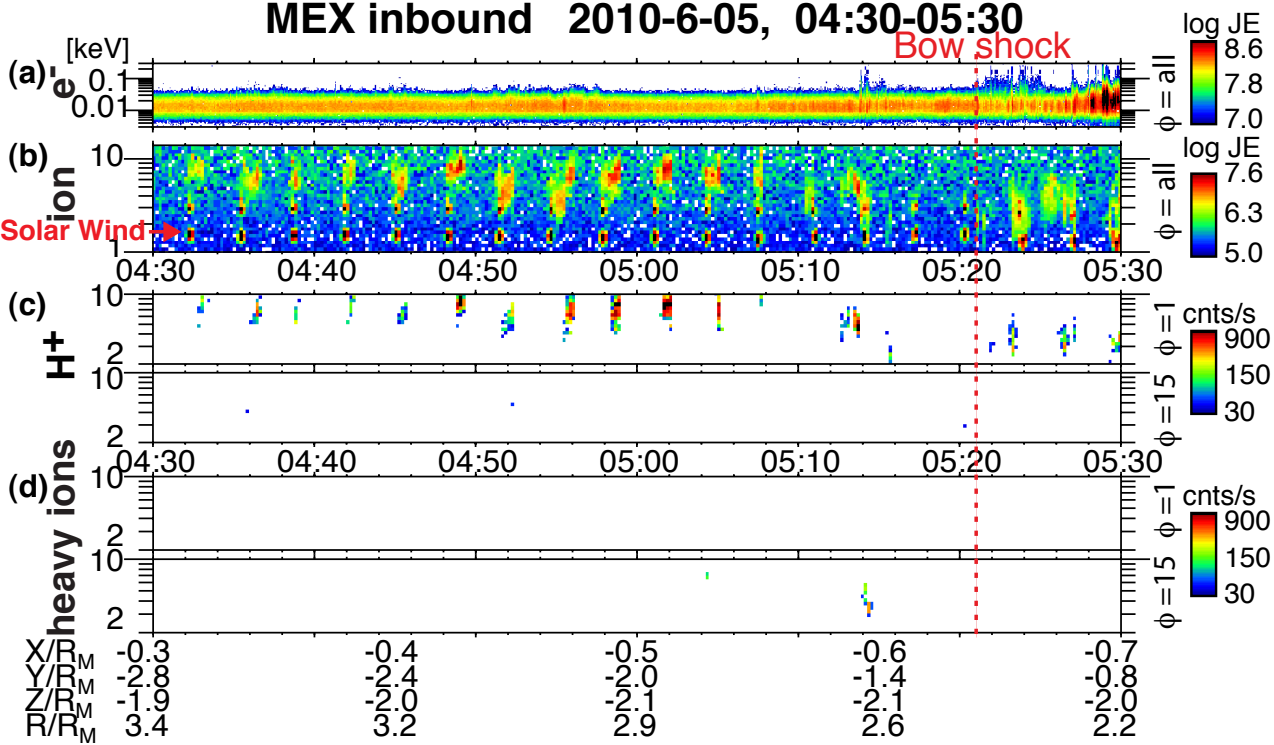
<style>
.page{position:relative;width:1274px;height:745px;background:#fff}
.page>*{position:absolute;margin:0;border:0;box-sizing:border-box;transform-origin:0 0}
.t1{font:700 42px "Helvetica";color:#000}
.t2{font:700 38.5px "Helvetica";color:#231f20}
.t3{font:700 38.5px "Helvetica";color:#000}
.t4{font:36.75px "Helvetica";color:#e62026}
.t5{font:31.5px/24.5px "Helvetica";letter-spacing:.01em;color:#000;text-align:justify}
.t6{font:31.5px "Myriad";color:#000}
.t7{font:700 31.5px "Helvetica";color:#000}
.t8{font:28px/24.8px "Helvetica";color:#000}
.t9{font:700 28px "Helvetica";color:#ed1c26}
</style>
<div class="page">
<svg style="left:1192px;top:175px;width:22px;height:80px;background:#75844f"></svg>
<div style="left:1189px;top:172px;width:28px;height:86px;border:2px solid #000"></div>
<svg style="left:1192px;top:43px;width:22px;height:79px;background:#76854f"></svg>
<div style="left:1189px;top:40px;width:28px;height:85px;border:2px solid #000"></div>
<svg style="left:1192px;top:514px;width:22px;height:79px;background:#75854d"></svg>
<div style="left:1189px;top:511px;width:28px;height:85px;border:2px solid #000"></div>
<svg style="left:1192px;top:332px;width:22px;height:80px;background:#74844e"></svg>
<div style="left:1189px;top:329px;width:28px;height:86px;border:2px solid #000"></div>
<img style="left:154px;top:64px;width:965px;height:62px">
<svg style="left:1121px;top:78px;width:28px;height:24px"></svg>
<hr style="left:1120px;top:109px;width:29px;height:2px;background:#000">
<hr style="left:1119px;top:63px;width:2px;height:64px;background:#000">
<svg style="left:124px;top:78px;width:28px;height:24px"></svg>
<hr style="left:124px;top:109px;width:29px;height:2px;background:#000">
<hr style="left:152px;top:63px;width:2px;height:64px;background:#000">
<svg style="left:1119px;top:58px;width:16px;height:12px"></svg>
<svg style="left:138px;top:58px;width:16px;height:12px"></svg>
<hr style="left:153px;top:62px;width:967px;height:2px;background:#000">
<svg style="left:1119px;top:111px;width:16px;height:21px"></svg>
<svg style="left:138px;top:111px;width:16px;height:21px"></svg>
<hr style="left:153px;top:126px;width:967px;height:2px;background:#000">
<svg style="left:123px;top:289px;width:1027px;height:77px"></svg>
<svg style="left:123px;top:366px;width:1027px;height:82px"></svg>
<svg style="left:124px;top:471px;width:1027px;height:85px"></svg>
<img style="left:155px;top:559px;width:964px;height:72px">
<hr style="left:153px;top:631px;width:967px;height:2px;background:#000">
<hr style="left:153px;top:558px;width:967px;height:1px;background:#000">
<svg style="left:124px;top:554px;width:31px;height:83px"></svg>
<img style="left:154px;top:146px;width:965px;height:105px">
<svg style="left:1121px;top:162px;width:14px;height:18px"></svg>
<svg style="left:1121px;top:186px;width:14px;height:2px"></svg>
<svg style="left:1121px;top:195px;width:14px;height:2px"></svg>
<svg style="left:1121px;top:206px;width:14px;height:2px"></svg>
<svg style="left:1121px;top:223px;width:14px;height:2px"></svg>
<hr style="left:1120px;top:158px;width:29px;height:2px;background:#000">
<hr style="left:1120px;top:251px;width:29px;height:2px;background:#000">
<hr style="left:1119px;top:145px;width:2px;height:107px;background:#000">
<svg style="left:138px;top:162px;width:14px;height:18px"></svg>
<svg style="left:138px;top:186px;width:14px;height:2px"></svg>
<svg style="left:138px;top:195px;width:14px;height:2px"></svg>
<svg style="left:138px;top:206px;width:14px;height:2px"></svg>
<svg style="left:138px;top:223px;width:14px;height:2px"></svg>
<hr style="left:124px;top:158px;width:29px;height:2px;background:#000">
<hr style="left:124px;top:251px;width:29px;height:2px;background:#000">
<hr style="left:152px;top:145px;width:2px;height:107px;background:#000">
<hr style="left:153px;top:144px;width:967px;height:2px;background:#000">
<hr style="left:153px;top:251px;width:967px;height:2px;background:#000">
<svg style="left:974px;top:54px;width:3px;height:583px"></svg>
<hr style="left:149px;top:230px;width:17px;height:3px;background:#ed1c26">
<svg style="left:163px;top:221px;width:18px;height:21px"></svg>
<svg style="left:1119px;top:554px;width:32px;height:83px"></svg>
<h1 class="t1" style="left:265px;top:-16px;width:760px">MEX inbound 2010-6-05, 04:30-05:30</h1>
<p class="t8" style="left:66px;top:36px;width:65px">[keV]</p>
<p class="t4" style="left:893px;top:17px;width:179px">Bow shock</p>
<p class="t5" style="left:71px;top:68px;width:63px;line-height:26.2px;text-align:center">0.1<br>0.01</p>
<p class="t5" style="left:89px;top:143px;width:37px">10</p>
<p class="t7" style="left:8px;top:46px;width:40px">(a)</p>
<p class="t2" style="left:25px;top:99px;width:36px;rotate:-90deg">e-</p>
<p class="t7" style="left:8px;top:129px;width:42px">(b)</p>
<p class="t2" style="left:30px;top:223px;width:59px;rotate:-90deg">ion</p>
<p class="t9" style="left:0;top:207px;width:147px">Solar Wind</p>
<p class="t5" style="left:107px;top:234px;width:19px">1</p>
<p class="t6" style="left:1148px;top:109px;width:57px;rotate:-90deg">= all</p>
<p class="t6" style="left:1148px;top:217px;width:57px;rotate:-90deg">= all</p>
<p class="t5" style="left:116px;top:259px;width:81px">04:30</p>
<p class="t5" style="left:277px;top:259px;width:81px">04:40</p>
<p class="t5" style="left:438px;top:259px;width:81px">04:50</p>
<p class="t5" style="left:599px;top:259px;width:81px">05:00</p>
<p class="t5" style="left:760px;top:259px;width:81px">05:10</p>
<p class="t5" style="left:922px;top:259px;width:81px">05:20</p>
<p class="t5" style="left:1083px;top:259px;width:81px">05:30</p>
<p class="t8" style="left:1182px;top:11px;width:82px;text-align:right">log JE<br>8.6</p>
<p class="t8" style="left:1224px;top:66px;width:40px;line-height:35px">7.8<br>7.0</p>
<p class="t8" style="left:1182px;top:135px;width:82px;text-align:right">log JE<br>7.6</p>
<p class="t8" style="left:1224px;top:193px;width:40px;line-height:40.2px">6.3<br>5.0</p>
<p class="t7" style="left:8px;top:278px;width:40px">(c)</p>
<p class="t3" style="left:25px;top:380px;width:52px;rotate:-90deg">H+</p>
<p class="t2" style="left:30px;top:637px;width:201px;rotate:-90deg">heavy ions</p>
<p class="t7" style="left:8px;top:460px;width:42px">(d)</p>
<p class="t5" style="left:89px;top:267px;width:37px;line-height:57.8px;text-align:center">10<br>2</p>
<p class="t5" style="left:89px;top:350px;width:37px;line-height:57.8px;text-align:center">10<br>2</p>
<p class="t6" style="left:1148px;top:332px;width:36px;rotate:-90deg">=1</p>
<p class="t8" style="left:1224px;top:301px;width:48px;text-indent:-41px">cnts/s<br>900</p>
<p class="t8" style="left:1224px;top:357px;width:48px;line-height:36.8px">150<br>30</p>
<p class="t6" style="left:1148px;top:423px;width:53px;rotate:-90deg">=15</p>
<p class="t5" style="left:116px;top:449px;width:81px">04:30</p>
<p class="t5" style="left:277px;top:449px;width:81px">04:40</p>
<p class="t5" style="left:438px;top:449px;width:81px">04:50</p>
<p class="t5" style="left:599px;top:449px;width:81px">05:00</p>
<p class="t5" style="left:760px;top:449px;width:81px">05:10</p>
<p class="t5" style="left:922px;top:449px;width:81px">05:20</p>
<p class="t5" style="left:1083px;top:449px;width:81px">05:30</p>
<p class="t5" style="left:89px;top:449px;width:37px;line-height:57.8px;text-align:center">10<br>2</p>
<p class="t5" style="left:89px;top:531px;width:37px;line-height:57.8px;text-align:center">10<br>2</p>
<p class="t6" style="left:1148px;top:514px;width:36px;rotate:-90deg">=1</p>
<p class="t6" style="left:1148px;top:605px;width:53px;rotate:-90deg">=15</p>
<p class="t8" style="left:1224px;top:483px;width:48px;text-indent:-41px">cnts/s<br>900</p>
<p class="t8" style="left:1224px;top:539px;width:48px;line-height:36.8px">150<br>30</p>
<p class="t5" style="left:25px;top:639px;width:73px">X/R<sub>M </sub>Y/R<sub>M </sub>Z/R<sub>M </sub>R/R<sub>M</sub></p>
<p class="t5" style="left:604px;top:639px;width:56px">-0.5 -2.0 -2.1<br>2.9</p>
<p class="t5" style="left:852px;top:639px;width:56px">-0.6 -1.4 -2.1<br>2.6</p>
<p class="t5" style="left:364px;top:639px;width:56px">-0.4 -2.4 -2.0<br>3.2</p>
<p class="t5" style="left:116px;top:639px;width:56px">-0.3 -2.8 -1.9<br>3.4</p>
<p class="t5" style="left:1084px;top:639px;width:56px">-0.7 -0.8 -2.0<br>2.2</p>
</div>
